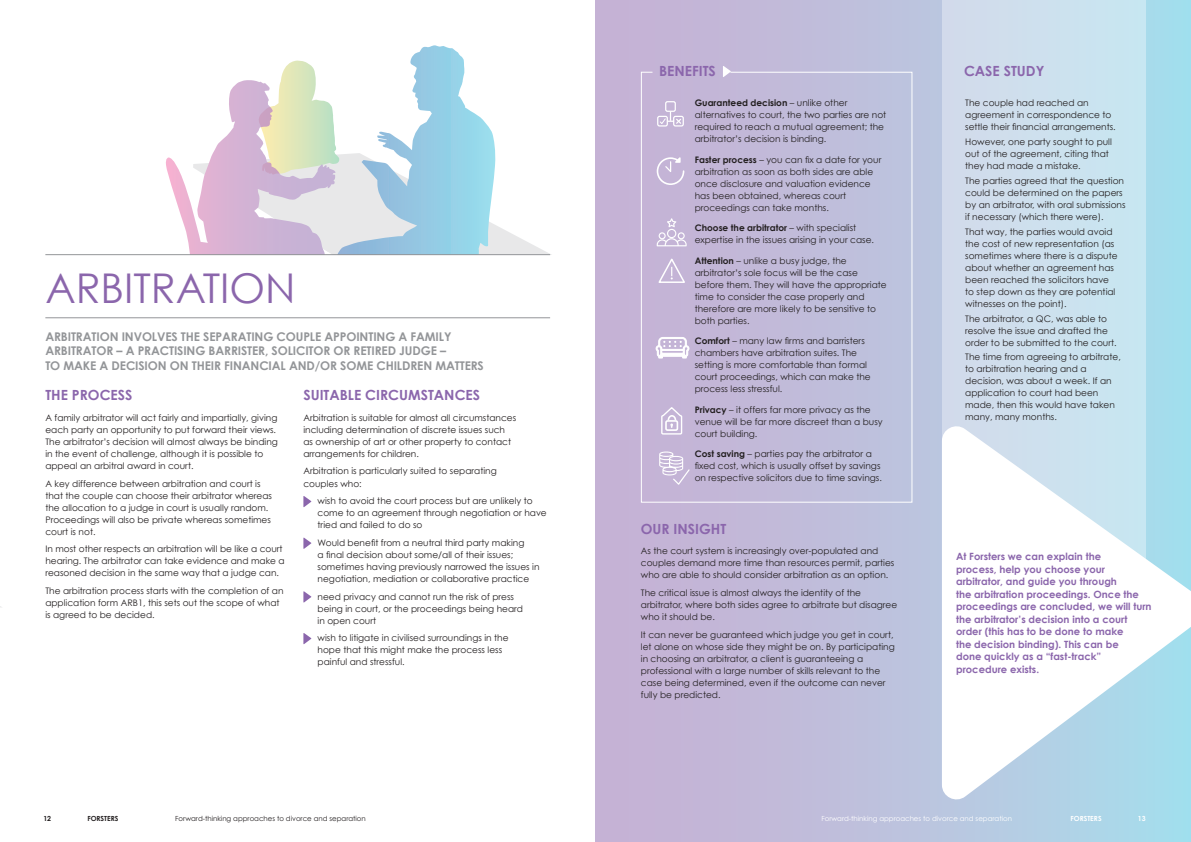
<style>
.page{position:relative;width:1191px;height:842px;background:#fff}
.page>*{position:absolute;margin:0;border:0;box-sizing:border-box;transform-origin:0 0}
._1_Heading{font:41px "Century Gothic";color:#8b66ac}
._2_Sub_heading{font:700 14px "Century Gothic";color:#8b66ac}
.Intro_text{font:700 12px/14.4px "Century Gothic";letter-spacing:-.01em;color:#939598}
.Text_in_white_arrow{font:700 10px/12.5px "Century Gothic";color:#8b66ac}
.Body_text{font:9px/12px "Century Gothic";color:#231f20}
.Body_bullets{font:9px/12px "Century Gothic";color:#231f20}
.t1{font:7px "Century Gothic";color:#231f20}
.t2{font:7px "Century Gothic";color:#fff}
.t3{font:700 7px "Century Gothic";color:#231f20}
.t4{font:700 7px "Century Gothic";color:#fff}
.s1{font-weight:700}
</style>
<div class="page">
<svg style="left:496px;top:225px;width:54px;height:29px"></svg>
<svg style="left:166px;top:45px;width:330px;height:209px"></svg>
<div style="left:595px;top:0;width:596px;height:842px;background:linear-gradient(to right,#caadd2,#a9dcec)"></div>
<div style="left:942px;top:0;width:203px;height:655px;background:#cee0ee"></div>
<svg style="left:942px;top:422px;width:249px;height:382px"></svg>
<div style="left:640px;top:71px;width:273px;height:432px;background:#c2bbd9"></div>
<svg style="left:723px;top:66px;width:8px;height:11px"></svg>
<div style="left:665px;top:101px;width:11px;height:11px;border:1px solid #fff;border-radius:2px"></div>
<div style="left:657px;top:116px;width:11px;height:11px;border:1px solid #fff;border-radius:2px"></div>
<div style="left:673px;top:116px;width:11px;height:11px;border:1px solid #fff;border-radius:2px"></div>
<svg style="left:659px;top:112px;width:23px;height:13px"></svg>
<svg style="left:656px;top:157px;width:28px;height:28px"></svg>
<svg style="left:656px;top:218px;width:30px;height:28px"></svg>
<svg style="left:656px;top:257px;width:31px;height:27px"></svg>
<svg style="left:656px;top:337px;width:33px;height:21px"></svg>
<div style="left:665px;top:420px;width:13px;height:11px;border:2px solid #fff;border-radius:2px"></div>
<svg style="left:667px;top:414px;width:10px;height:13px"></svg>
<div style="left:661px;top:415px;width:21px;height:20px;border:1px solid #fff"></div>
<svg style="left:659px;top:451px;width:32px;height:35px"></svg>
<svg style="left:303px;top:496px;width:8px;height:11px"></svg>
<svg style="left:303px;top:537px;width:8px;height:12px"></svg>
<svg style="left:303px;top:591px;width:8px;height:12px"></svg>
<svg style="left:303px;top:633px;width:8px;height:11px"></svg>
<hr style="left:45px;top:254px;width:505px;height:1px;background:#939598">
<hr style="left:45px;top:317px;width:505px;height:1px;background:#939598">
<p class="_1_Heading" style="left:45px;top:263px;width:252px">ARBITRATION</p>
<p class="Intro_text" style="left:45px;top:329px;width:440px">ARBITRATION INVOLVES THE SEPARATING COUPLE APPOINTING A FAMILY<br>ARBITRATOR – A PRACTISING BARRISTER, SOLICITOR OR RETIRED JUDGE –<br>TO MAKE A DECISION ON THEIR FINANCIAL AND/OR SOME CHILDREN MATTERS</p>
<p class="_2_Sub_heading" style="left:45px;top:385px;width:89px">THE PROCESS</p>
<p class="Body_text" style="left:45px;top:411px;width:234px">A family arbitrator will act fairly and impartially, giving each party an opportunity to put forward their views.<br>The arbitrator’s decision will almost always be binding in the event of challenge, although it is possible to appeal an arbitral award in court.</p>
<p class="Body_text" style="left:45px;top:477px;width:228px">A key difference between arbitration and court is that the couple can choose their arbitrator whereas the allocation to a judge in court is usually random.<br>Proceedings will also be private whereas sometimes court is not.</p>
<p class="Body_text" style="left:45px;top:543px;width:241px">In most other respects an arbitration will be like a court hearing. The arbitrator can take evidence and make a reasoned decision in the same way that a judge can.</p>
<p class="Body_text" style="left:45px;top:584px;width:240px">The arbitration process starts with the completion of an application form ARB1, this sets out the scope of what is agreed to be decided.</p>
<p class="_2_Sub_heading" style="left:303px;top:385px;width:178px">SUITABLE CIRCUMSTANCES</p>
<p class="Body_text" style="left:303px;top:411px;width:214px">Arbitration is suitable for almost all circumstances including determination of discrete issues such as ownership of art or other property to contact arrangements for children.</p>
<p class="Body_text" style="left:303px;top:465px;width:195px">Arbitration is particularly suited to separating couples who:</p>
<p class="Body_bullets" style="left:317px;top:495px;width:231px">wish to avoid the court process but are unlikely to come to an agreement through negotiation or have tried and failed to do so</p>
<p class="Body_bullets" style="left:317px;top:536px;width:223px">Would benefit from a neutral third party making<br>a final decision about some/all of their issues; sometimes having previously narrowed the issues in negotiation, mediation or collaborative practice</p>
<p class="Body_bullets" style="left:317px;top:590px;width:207px">need privacy and cannot run the risk of press being in court, or the proceedings being heard in open court</p>
<p class="Body_bullets" style="left:317px;top:632px;width:192px">wish to litigate in civilised surroundings in the hope that this might make the process less painful and stressful.</p>
<p class="t3" style="left:43px;top:813px;width:9px">12</p>
<p class="t3" style="left:87px;top:813px;width:33px">FORSTERS</p>
<p class="t1" style="left:175px;top:814px;width:192px">Forward-thinking approaches to divorce and separation</p>
<p class="_2_Sub_heading" style="left:659px;top:61px;width:58px">BENEFITS</p>
<p class="Body_text" style="left:694px;top:97px;width:193px"><span class="s1">Guaranteed decision</span> – unlike other alternatives to court, the two parties are not required to reach a mutual agreement; the arbitrator’s decision is binding.</p>
<p class="Body_text" style="left:694px;top:153px;width:188px"><span class="s1">Faster process</span> – you can fix a date for your arbitration as soon as both sides are able once disclosure and valuation evidence has been obtained, whereas court proceedings can take months.</p>
<p class="Body_text" style="left:694px;top:222px;width:181px"><span class="s1">Choose the arbitrator</span> – with specialist expertise in the issues arising in your case.</p>
<p class="Body_text" style="left:694px;top:254px;width:193px"><span class="s1">Attention</span> – unlike a busy judge, the arbitrator’s sole focus will be the case before them. They will have the appropriate time to consider the case properly and therefore are more likely to be sensitive to both parties.</p>
<p class="Body_text" style="left:694px;top:335px;width:178px"><span class="s1">Comfort</span> – many law firms and barristers chambers have arbitration suites. The setting is more comfortable than formal court proceedings, which can make the process less stressful.</p>
<p class="Body_text" style="left:694px;top:403px;width:189px"><span class="s1">Privacy</span> – it offers far more privacy as the venue will be far more discreet than a busy court building.</p>
<p class="Body_text" style="left:694px;top:448px;width:189px"><span class="s1">Cost saving</span> – parties pay the arbitrator a fixed cost, which is usually offset by savings on respective solicitors due to time savings.</p>
<p class="_2_Sub_heading" style="left:641px;top:518px;width:87px">OUR INSIGHT</p>
<p class="Body_text" style="left:641px;top:545px;width:255px">As the court system is increasingly over-populated and couples demand more time than resources permit, parties who are able to should consider arbitration as an option.</p>
<p class="Body_text" style="left:641px;top:587px;width:258px">The critical issue is almost always the identity of the arbitrator, where both sides agree to arbitrate but disagree who it should be.</p>
<p class="Body_text" style="left:641px;top:628px;width:255px">It can never be guaranteed which judge you get in court, let alone on whose side they might be on. By participating in choosing an arbitrator, a client is guaranteeing a professional with a large number of skills relevant to the case being determined, even if the outcome can never fully be predicted.</p>
<p class="_2_Sub_heading" style="left:964px;top:61px;width:82px">CASE STUDY</p>
<p class="Body_text" style="left:965px;top:97px;width:152px">The couple had reached an agreement in correspondence to settle their financial arrangements.</p>
<p class="Body_text" style="left:965px;top:136px;width:148px">However, one party sought to pull out of the agreement, citing that they had made a mistake.</p>
<p class="Body_text" style="left:965px;top:175px;width:162px">The parties agreed that the question could be determined on the papers by an arbitrator, with oral submissions if necessary (which there were).</p>
<p class="Body_text" style="left:965px;top:225px;width:154px">That way, the parties would avoid the cost of new representation (as sometimes where there is a dispute about whether an agreement has been reached the solicitors have to step down as they are potential witnesses on the point).</p>
<p class="Body_text" style="left:965px;top:312px;width:153px">The arbitrator, a QC, was able to resolve the issue and drafted the order to be submitted to the court.</p>
<p class="Body_text" style="left:965px;top:351px;width:157px">The time from agreeing to arbitrate, to arbitration hearing and a decision, was about a week. If an application to court had been made, then this would have taken many, many months.</p>
<p class="Text_in_white_arrow" style="left:956px;top:550px;width:197px">At Forsters we can explain the<br>process, help you choose your arbitrator, and guide you through<br>the arbitration proceedings. Once the proceedings are concluded, we will turn the arbitrator’s decision into a court order (this has to be done to make<br>the decision binding). This can be<br>done quickly as a “fast-track” procedure exists.</p>
<p class="t2" style="left:821px;top:814px;width:192px">Forward-thinking approaches to divorce and separation</p>
<p class="t4" style="left:1070px;top:813px;width:33px">FORSTERS</p>
<p class="t4" style="left:1137px;top:813px;width:9px">13</p>
</div>
